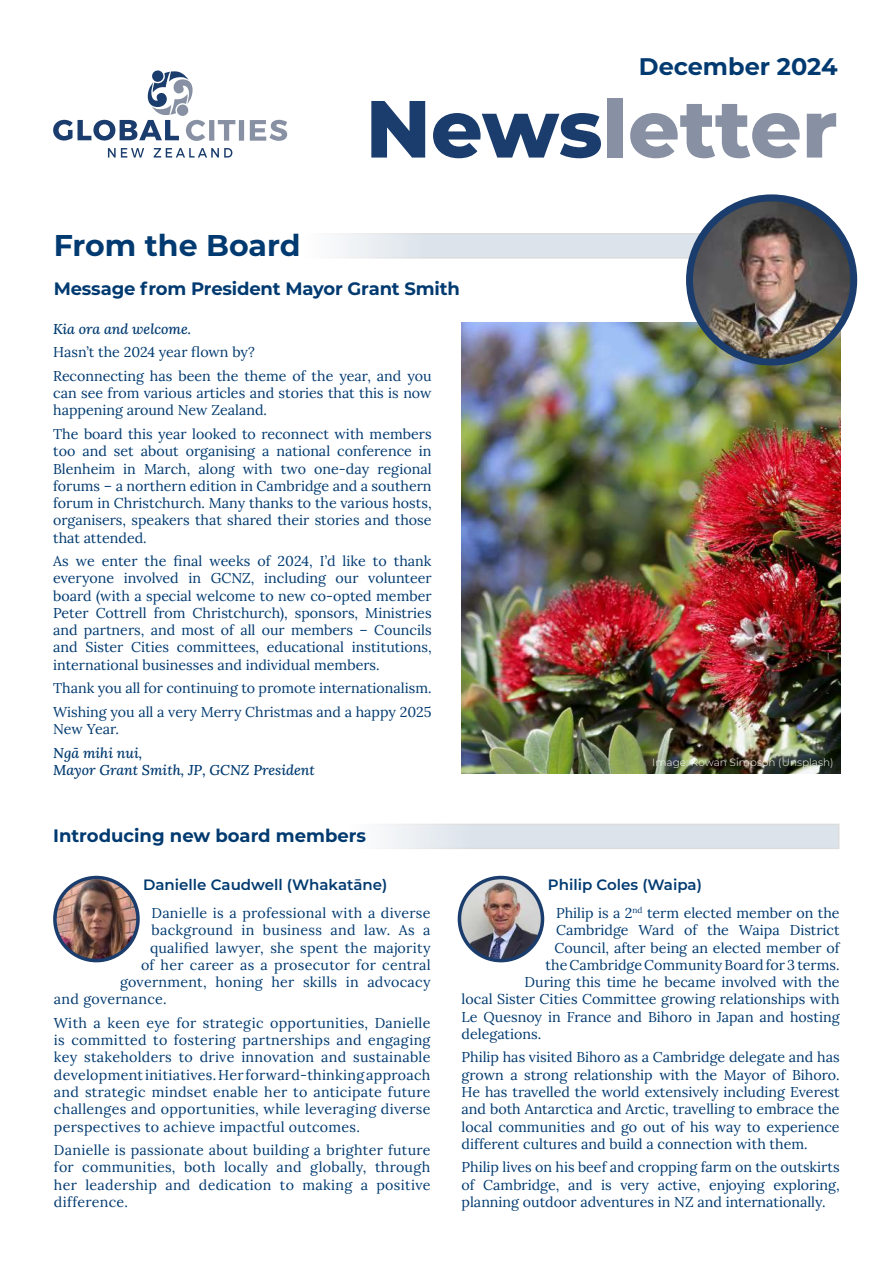
<style>
.page{position:relative;width:893px;height:1263px;background:#fff}
.page>*{position:absolute;margin:0;border:0;box-sizing:border-box;transform-origin:0 0}
.t1{font:800 80.85px "Montserrat";color:#8891a3}
.t2{font:700 30px "Montserrat";color:#003a70}
.t3{font:700 24px "Montserrat";color:#003a70}
.t4{font:700 18px "Montserrat";letter-spacing:-.01em;color:#003a70}
.t5{font:600 15px "Montserrat";color:#003a70}
.t6{font:14.25px/17.2px "Lora";color:#003a70;text-align:justify}
.t7{font:14.25px "Lora";letter-spacing:.02em;color:#003a70}
.t8{font:italic 14.25px/17.2px "Lora";color:#003a70}
.t9{font:300 10.5px "Montserrat";color:#fff}
.s1{color:#1b3d6d}
</style>
<div class="page">
<svg style="left:53px;top:70px;width:234px;height:71px"></svg>
<svg style="left:108px;top:148px;width:124px;height:10px"></svg>
<img style="left:461px;top:322px;width:379px;height:452px">
<svg style="left:339px;top:236px;width:362px;height:20px;background:#dde4eb"></svg>
<div style="left:100px;top:824px;width:739px;height:24px;background:linear-gradient(to right,#fff,#d1dae4)"></div>
<img style="left:689px;top:198px;width:165px;height:164px;border-radius:82px">
<div style="left:686px;top:194px;width:171px;height:172px;border:7px solid #1b3d6d;border-radius:50%"></div>
<img style="left:55px;top:877px;width:83px;height:83px;border-radius:42px">
<div style="left:53px;top:876px;width:87px;height:86px;border:4px solid #1b3d6d;border-radius:50%"></div>
<img style="left:459px;top:877px;width:83px;height:83px;border-radius:42px">
<div style="left:458px;top:876px;width:86px;height:86px;border:4px solid #1b3d6d;border-radius:50%"></div>
<h3 class="t3" style="left:639px;top:49px;width:200px">December 2024</h3>
<h1 class="t1" style="left:366px;top:70px;width:473px"><span class="s1">News</span>letter</h1>
<h2 class="t2" style="left:54px;top:224px;width:248px">From the Board</h2>
<p class="t4" style="left:54px;top:275px;width:408px">Message from President Mayor Grant Smith</p>
<p class="t8" style="left:53px;top:320px;width:140px">Kia ora and welcome.</p>
<p class="t6" style="left:53px;top:339px;width:380px;line-height:23.7px">Hasn’t the 2024 year flown by?<br>Reconnecting has been the theme of the year, and you</p>
<p class="t6" style="left:53px;top:383px;width:380px">can see from various articles and stories that this is now happening around New Zealand.</p>
<p class="t6" style="left:53px;top:424px;width:380px">The board this year looked to reconnect with members too and set about organising a national conference in Blenheim in March, along with two one-day regional forums – a northern edition in Cambridge and a southern forum in Christchurch. Many thanks to the various hosts, organisers, speakers that shared their stories and those that attended.</p>
<p class="t6" style="left:53px;top:551px;width:380px">As we enter the final weeks of 2024, I’d like to thank everyone involved in GCNZ, including our volunteer board (with a special welcome to new co-opted member Peter Cottrell from Christchurch), sponsors, Ministries and partners, and most of all our members – Councils and Sister Cities committees, educational institutions, international businesses and individual members.</p>
<p class="t6" style="left:53px;top:675px;width:380px;line-height:23.7px">Thank you all for continuing to promote internationalism.<br>Wishing you all a very Merry Christmas and a happy 2025</p>
<p class="t6" style="left:53px;top:720px;width:68px">New Year.</p>
<p class="t8" style="left:53px;top:744px;width:263px">Ngā mihi nui,<br>Mayor Grant Smith, JP, GCNZ President</p>
<p class="t4" style="left:53px;top:823px;width:314px">Introducing new board members</p>
<p class="t5" style="left:143px;top:874px;width:246px">Danielle Caudwell (Whakatāne)</p>
<p class="t9" style="left:652px;top:755px;width:183px">Image: Rowan Simpson (Unsplash)</p>
<p class="t5" style="left:548px;top:874px;width:155px">Philip Coles (Waipa)</p>
<p class="t7" style="left:152px;top:902px;width:281px">Danielle is a professional with a diverse</p>
<p class="t7" style="left:152px;top:919px;width:281px">background in business and law. As a</p>
<p class="t7" style="left:150px;top:937px;width:282px">qualified lawyer, she spent the majority</p>
<p class="t7" style="left:141px;top:954px;width:291px">of her career as a prosecutor for central</p>
<p class="t7" style="left:120px;top:971px;width:312px">government, honing her skills in advocacy</p>
<p class="t7" style="left:54px;top:988px;width:114px">and governance.</p>
<p class="t6" style="left:54px;top:1013px;width:378px">With a keen eye for strategic opportunities, Danielle is committed to fostering partnerships and engaging key stakeholders to drive innovation and sustainable development initiatives. Her forward-thinking approach and strategic mindset enable her to anticipate future challenges and opportunities, while leveraging diverse perspectives to achieve impactful outcomes.</p>
<p class="t6" style="left:54px;top:1140px;width:378px">Danielle is passionate about building a brighter future for communities, both locally and globally, through her leadership and dedication to making a positive difference.</p>
<p class="t6" style="left:556px;top:903px;width:285px">Philip is a 2<sup>nd</sup> term elected member on the</p>
<p class="t6" style="left:556px;top:921px;width:285px">Cambridge Ward of the Waipa District</p>
<p class="t6" style="left:555px;top:938px;width:286px">Council, after being an elected member of</p>
<p class="t6" style="left:546px;top:955px;width:295px">the Cambridge Community Board for 3 terms.</p>
<p class="t6" style="left:525px;top:972px;width:317px">During this time he became involved with the</p>
<p class="t6" style="left:462px;top:990px;width:379px">local Sister Cities Committee growing relationships with</p>
<p class="t6" style="left:462px;top:1007px;width:379px">Le Quesnoy in France and Bihoro in Japan and hosting</p>
<p class="t6" style="left:462px;top:1024px;width:81px">delegations.</p>
<p class="t6" style="left:462px;top:1048px;width:380px">Philip has visited Bihoro as a Cambridge delegate and has grown a strong relationship with the Mayor of Bihoro.<br>He has travelled the world extensively including Everest and both Antarctica and Arctic, travelling to embrace the local communities and go out of his way to experience different cultures and build a connection with them.</p>
<p class="t6" style="left:462px;top:1158px;width:380px">Philip lives on his beef and cropping farm on the outskirts of Cambridge, and is very active, enjoying exploring, planning outdoor adventures in NZ and internationally.</p>
</div>
